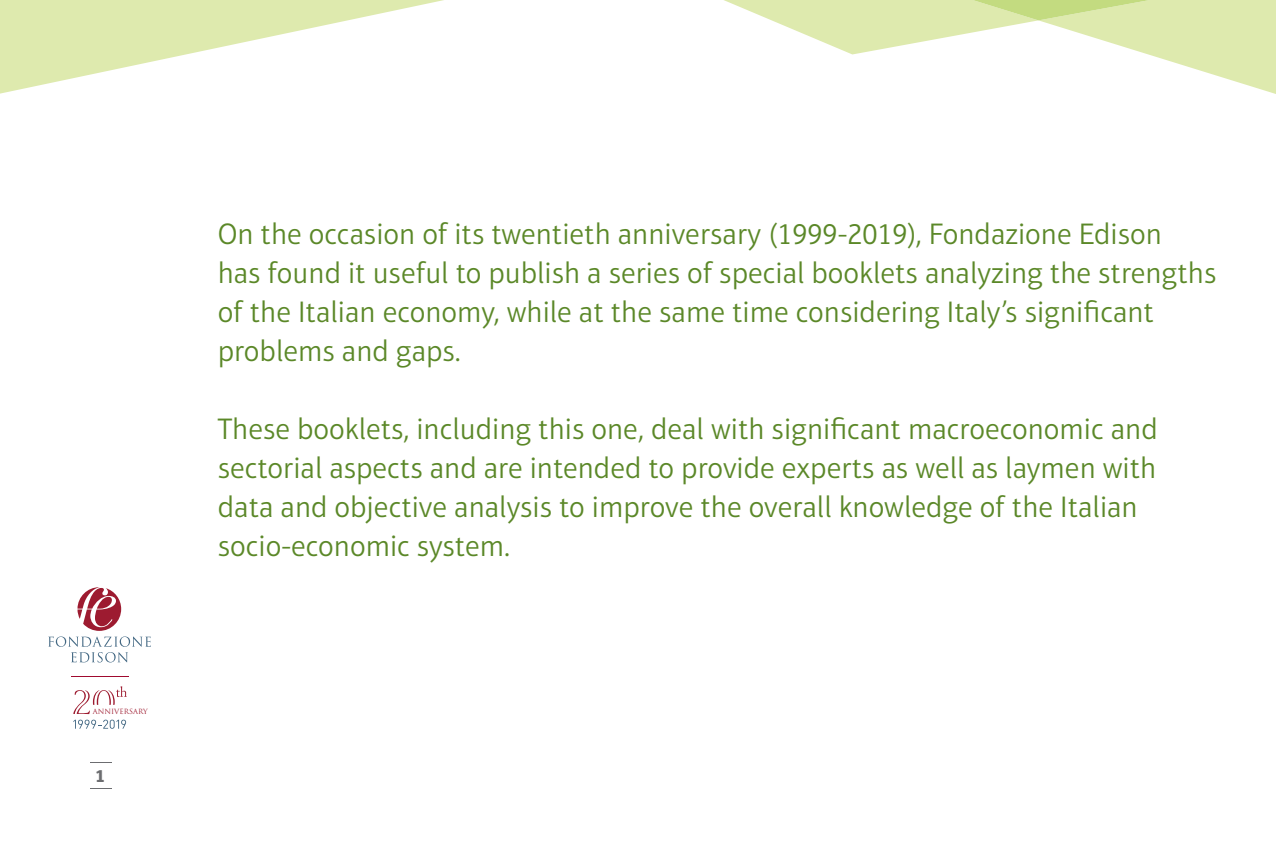
<style>
.page{position:relative;width:1276px;height:851px;background:#fff}
.page>*{position:absolute;margin:0;border:0;box-sizing:border-box;transform-origin:0 0}
.t1{font:300 30px/39px "Aptifer Sans LT Pro";color:#5b8828}
.t2{font:700 18px "Aptifer Sans LT Pro";color:#6c6d70}
.t3{font:6.9px "Trajan";color:#9d1b30}
</style>
<div class="page">
<svg style="left:77px;top:587px;width:44px;height:43px"></svg>
<svg style="left:48px;top:636px;width:103px;height:10px"></svg>
<svg style="left:71px;top:652px;width:57px;height:10px"></svg>
<svg style="left:73px;top:686px;width:54px;height:42px"></svg>
<hr style="left:71px;top:676px;width:57px;height:1px;background:#a00a2f">
<svg style="left:90px;top:788px;width:22px;height:1px"></svg>
<svg style="left:724px;top:0;width:552px;height:94px"></svg>
<svg style="left:0;top:0;width:444px;height:94px"></svg>
<p class="t3" style="left:93px;top:707px;width:56px">ANNIVERSARY</p>
<p class="t2" style="left:95px;top:764px;width:12px">1</p>
<p class="t1" style="left:218px;top:214px;width:1000px">On the occasion of its twentieth anniversary (1999-2019), Fondazione Edison<br>has found it useful to publish a series of special booklets analyzing the strengths of the Italian economy, while at the same time considering Italy’s significant problems and gaps.</p>
<p class="t1" style="left:218px;top:409px;width:941px">These booklets, including this one, deal with significant macroeconomic and sectorial aspects and are intended to provide experts as well as laymen with data and objective analysis to improve the overall knowledge of the Italian socio-economic system.</p>
</div>
